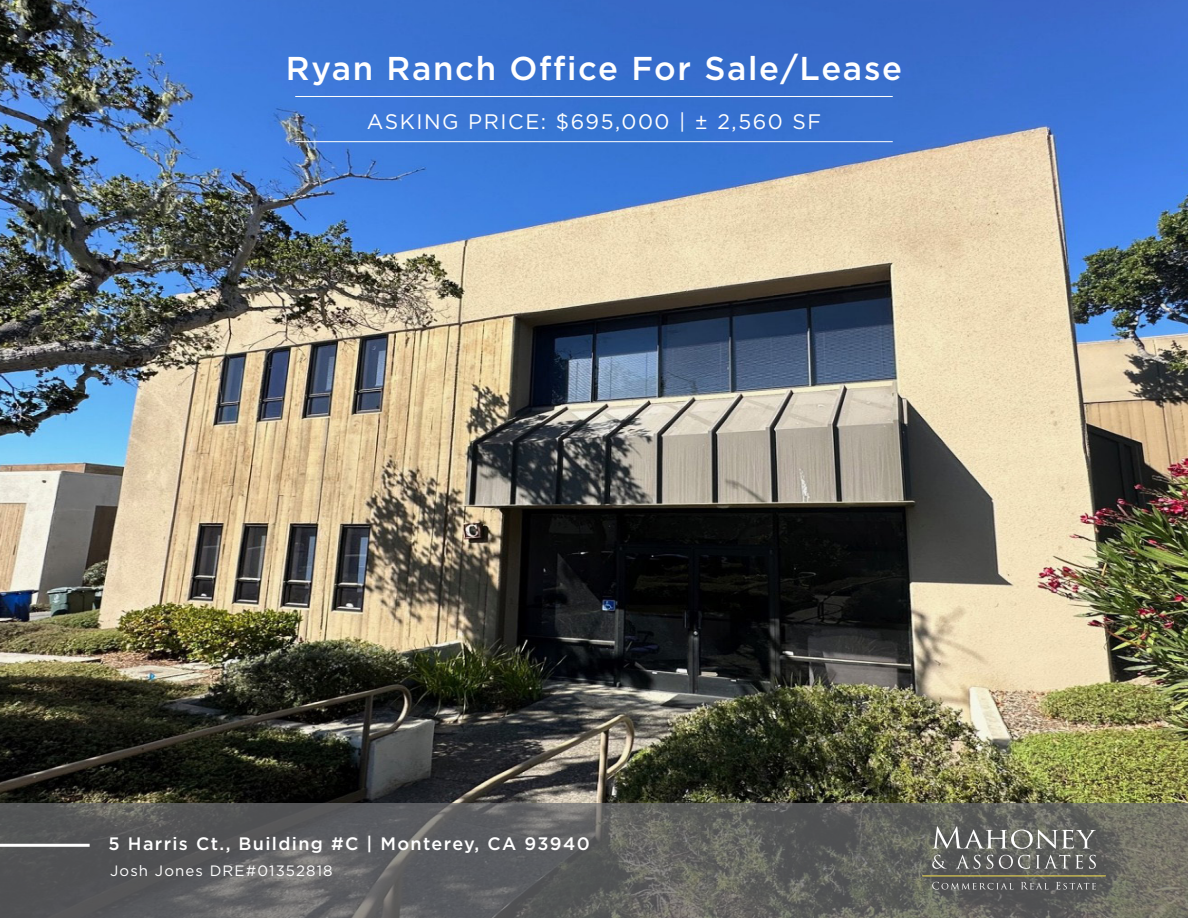
<style>
.page{position:relative;width:1188px;height:918px;background:#fff}
.page>*{position:absolute;margin:0;border:0;box-sizing:border-box;transform-origin:0 0}
.t1{font:500 33px "Gotham";letter-spacing:.05em;color:#fff}
.t2{font:21px "Gotham";letter-spacing:.075em;color:#fff}
.t3{font:500 18px "Gotham";letter-spacing:.075em;color:#fff}
.t4{font:15px "Gotham";letter-spacing:.075em;color:#fff}
</style>
<div class="page">
<img style="left:0;top:0;width:1188px;height:804px">
<hr style="left:295px;top:96px;width:598px;height:1px;background:#fff">
<hr style="left:295px;top:141px;width:598px;height:1px;background:#fff">
<svg style="left:0;top:804px;width:1188px;height:114px;background:#5f605e"></svg>
<hr style="left:0;top:844px;width:90px;height:3px;background:#fff">
<svg style="left:922px;top:875px;width:184px;height:1px"></svg>
<svg style="left:1056px;top:882px;width:40px;height:8px"></svg>
<svg style="left:1021px;top:882px;width:28px;height:7px"></svg>
<svg style="left:932px;top:882px;width:82px;height:8px"></svg>
<svg style="left:956px;top:855px;width:140px;height:14px;background:#767775"></svg>
<svg style="left:932px;top:855px;width:15px;height:14px"></svg>
<svg style="left:932px;top:826px;width:164px;height:23px;background:#7f807c"></svg>
<h1 class="t1" style="left:286px;top:47px;width:618px">Ryan Ranch Office For Sale/Lease</h1>
<p class="t2" style="left:367px;top:108px;width:456px">ASKING PRICE: $695,000 | ± 2,560 SF</p>
<p class="t3" style="left:109px;top:832px;width:483px">5 Harris Ct., Building #C | Monterey, CA 93940</p>
<p class="t4" style="left:110px;top:861px;width:224px">Josh Jones DRE#01352818</p>
</div>
